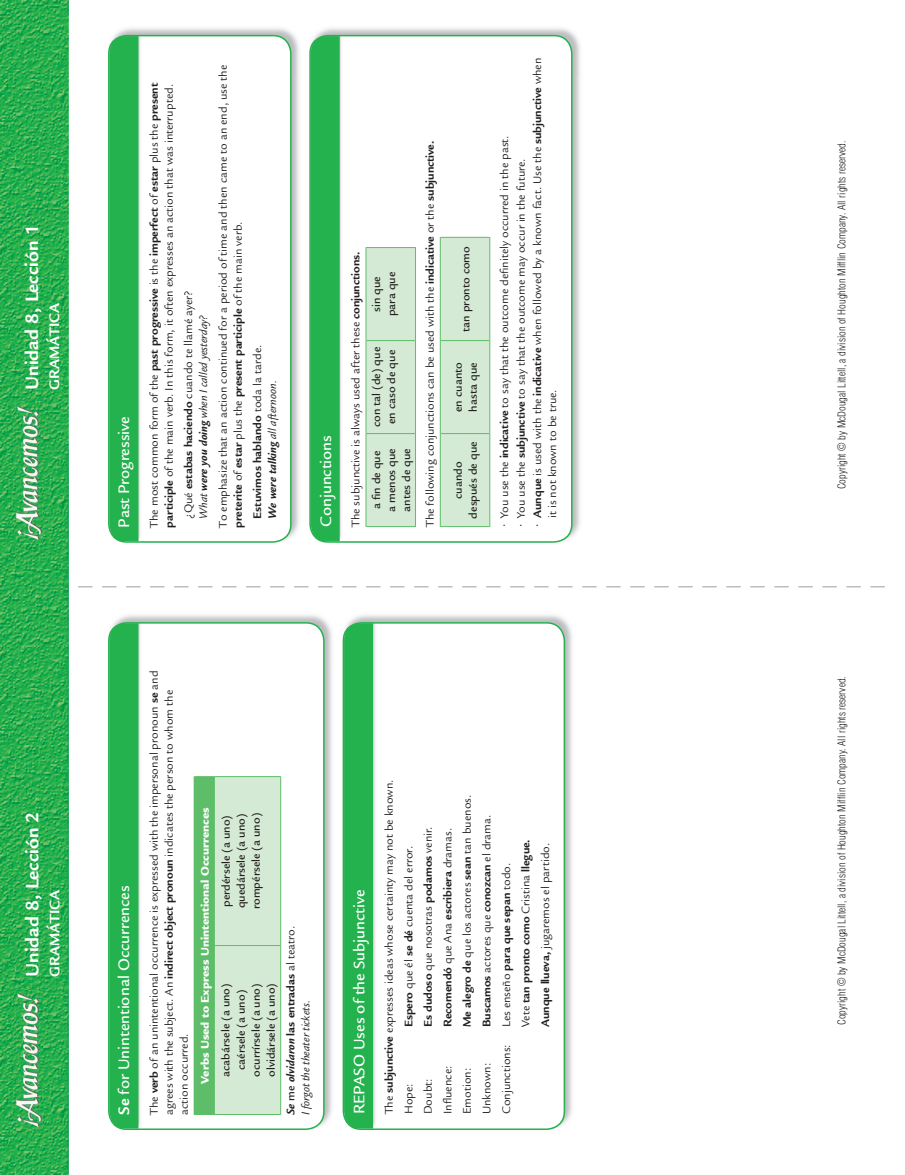
<style>
.page{position:relative;width:905px;height:1175px;background:#fff}
.page>*{position:absolute;margin:0;border:0;box-sizing:border-box;transform-origin:0 0}
.t1{font:700 19.5px "Legacy Sans";color:#fff}
.t2{font:500 16.5px "Legacy Sans";color:#fff}
.t3{font:700 15px "Legacy Sans";color:#fff}
.t4{font:12px/15px "Legacy Sans";color:#231f20}
.t5{font:500 12px/15px "Legacy Sans";color:#231f20}
.t6{font:italic 12px/15px "Legacy Sans";color:#231f20}
.t7{font:700 12px/15px "Legacy Sans";color:#231f20}
.t8{font:900 12px "Legacy Sans";color:#fff}
.t9{font:300 condensed 10.5px "Helvetica";color:#231f20}
.s1{font-weight:700}
.s2{font-style:normal}
.s3{font-weight:700;font-style:normal}
.s4{font-weight:400}
.s5{font-style:italic}
.s6{font-weight:400;font-style:italic}
.s7{font-weight:500}
.s8{font-weight:500;font-style:normal}
</style>
<div class="page">
<svg style="left:78px;top:586px;width:807px;height:1px"></svg>
<img style="left:0;top:0;width:69px;height:1174px">
<img style="left:15px;top:404px;width:28px;height:139px">
<img style="left:15px;top:991px;width:28px;height:139px">
<img style="left:108px;top:28px;width:191px;height:48px">
<img style="left:277px;top:76px;width:22px;height:467px">
<div style="left:109px;top:36px;width:182px;height:506px;background:#fff;border-radius:18px"></div>
<img style="left:138px;top:38px;width:3px;height:502px">
<div style="left:109px;top:36px;width:29px;height:505px;background:#23b24d"></div>
<div style="left:108px;top:35px;width:183px;height:508px;border:2px solid #23b24d;border-radius:18px"></div>
<img style="left:309px;top:28px;width:271px;height:48px">
<img style="left:558px;top:76px;width:22px;height:467px">
<div style="left:310px;top:36px;width:261px;height:506px;background:#fff;border-radius:18px"></div>
<img style="left:310px;top:36px;width:32px;height:503px">
<div style="left:311px;top:36px;width:29px;height:505px;background:#23b24d"></div>
<div style="left:309px;top:35px;width:263px;height:508px;border:2px solid #23b24d;border-radius:18px"></div>
<div style="left:366px;top:248px;width:49px;height:278px;background:#d5ead4"></div>
<hr style="left:366px;top:433px;width:49px;height:1px;background:#5ebd69">
<hr style="left:366px;top:340px;width:49px;height:1px;background:#5ebd69">
<hr style="left:366px;top:247px;width:49px;height:1px;background:#5ebd69">
<hr style="left:365px;top:433px;width:1px;height:94px;background:#5ebd69">
<hr style="left:366px;top:526px;width:49px;height:1px;background:#5ebd69">
<hr style="left:365px;top:340px;width:1px;height:93px;background:#5ebd69">
<hr style="left:365px;top:247px;width:1px;height:93px;background:#5ebd69">
<hr style="left:415px;top:433px;width:1px;height:94px;background:#5ebd69">
<hr style="left:415px;top:340px;width:1px;height:93px;background:#5ebd69">
<hr style="left:415px;top:247px;width:1px;height:93px;background:#5ebd69">
<div style="left:441px;top:238px;width:48px;height:288px;background:#d5ead4"></div>
<hr style="left:440px;top:433px;width:49px;height:1px;background:#5ebd69">
<hr style="left:440px;top:340px;width:49px;height:1px;background:#5ebd69">
<hr style="left:440px;top:237px;width:49px;height:1px;background:#5ebd69">
<hr style="left:440px;top:433px;width:1px;height:94px;background:#5ebd69">
<hr style="left:440px;top:526px;width:49px;height:1px;background:#5ebd69">
<hr style="left:440px;top:340px;width:1px;height:93px;background:#5ebd69">
<hr style="left:440px;top:237px;width:1px;height:103px;background:#5ebd69">
<hr style="left:489px;top:433px;width:1px;height:94px;background:#5ebd69">
<hr style="left:489px;top:340px;width:1px;height:93px;background:#5ebd69">
<hr style="left:489px;top:237px;width:1px;height:103px;background:#5ebd69">
<img style="left:108px;top:615px;width:224px;height:48px">
<img style="left:310px;top:663px;width:22px;height:467px">
<div style="left:109px;top:623px;width:215px;height:506px;background:#fff;border-radius:18px"></div>
<img style="left:138px;top:625px;width:3px;height:502px">
<div style="left:109px;top:623px;width:29px;height:505px;background:#23b24d"></div>
<div style="left:108px;top:622px;width:216px;height:508px;border:2px solid #23b24d;border-radius:18px"></div>
<hr style="left:215px;top:1114px;width:65px;height:1px;background:#5ebd69">
<svg style="left:194px;top:776px;width:87px;height:338px;background:#b6deb8"></svg>
<img style="left:348px;top:615px;width:224px;height:48px">
<img style="left:551px;top:663px;width:21px;height:467px">
<div style="left:343px;top:623px;width:221px;height:506px;background:#fff;border-radius:18px"></div>
<img style="left:373px;top:625px;width:3px;height:502px">
<div style="left:344px;top:623px;width:29px;height:505px;background:#23b24d"></div>
<div style="left:342px;top:622px;width:223px;height:508px;border:2px solid #23b24d;border-radius:18px"></div>
<h1 class="t1" style="left:21px;top:390px;width:167px;rotate:-90deg">Unidad 8, Lección 1</h1>
<p class="t3" style="left:46px;top:390px;width:89px;rotate:-90deg">GRAMÁTICA</p>
<h1 class="t1" style="left:21px;top:977px;width:167px;rotate:-90deg">Unidad 8, Lección 2</h1>
<p class="t3" style="left:46px;top:977px;width:89px;rotate:-90deg">GRAMÁTICA</p>
<h2 class="t2" style="left:115px;top:527px;width:113px;rotate:-90deg">Past Progressive</h2>
<p class="t4" style="left:147px;top:527px;width:446px;rotate:-90deg">The most common form of the <span class="s1">past progressive</span> is the <span class="s1">imperfect</span> of <span class="s1">estar</span> plus the <span class="s1">present participle</span> of the main verb. In this form, it often expresses an action that was interrupted.</p>
<p class="t4" style="left:216px;top:527px;width:464px;rotate:-90deg">To emphasize that an action continued for a period of time and then came to an end, use the <span class="s1">preterite</span> of <span class="s1">estar</span> plus the <span class="s1">present participle</span> of the main verb.</p>
<p class="t6" style="left:181px;top:518px;width:230px;rotate:-90deg"><span class="s2">¿Qué</span> <span class="s3">estabas haciendo</span> <span class="s2">cuando te llamé ayer?<br></span>What <span class="s1">were you doing</span> when I called yesterday?</p>
<p class="t7" style="left:250px;top:518px;width:175px;rotate:-90deg">Estuvimos hablando <span class="s4">toda la tarde.<br></span><span class="s5">We were talking</span> <span class="s6">all afternoon.</span></p>
<h2 class="t2" style="left:316px;top:527px;width:93px;rotate:-90deg">Conjunctions</h2>
<p class="t4" style="left:345px;top:509px;width:259px;line-height:20.5px;text-indent:-18px;rotate:-90deg">The subjunctive is always used after these <span class="s1">conjunctions. </span><span class="s7">a fin de que</span></p>
<p class="t5" style="left:369px;top:316px;width:46px;text-align:center;rotate:-90deg">sin que para que</p>
<p class="t5" style="left:369px;top:427px;width:82px;rotate:-90deg">con tal (de) que en caso de que</p>
<p class="t5" style="left:384px;top:512px;width:65px;rotate:-90deg">a menos que antes de que</p>
<p class="t4" style="left:423px;top:527px;width:388px;rotate:-90deg">The following conjunctions can be used with the <span class="s1">indicative</span> or the <span class="s1">subjunctive.</span></p>
<p class="t5" style="left:458px;top:332px;width:87px;rotate:-90deg">tan pronto como</p>
<p class="t5" style="left:450px;top:412px;width:51px;rotate:-90deg">en cuanto hasta que</p>
<p class="t5" style="left:450px;top:518px;width:78px;text-align:center;rotate:-90deg">cuando después de que</p>
<p class="t4" style="left:530px;top:518px;width:461px;text-indent:-9px;rotate:-90deg">• <span class="s1">Aunque</span> is used with the <span class="s1">indicative</span> when followed by a known fact. Use the <span class="s1">subjunctive</span> when it is not known to be true.</p>
<p class="t4" style="left:497px;top:527px;width:393px;rotate:-90deg">• You use the <span class="s1">indicative</span> to say that the outcome definitely occurred in the past.</p>
<p class="t4" style="left:513px;top:527px;width:370px;rotate:-90deg">• You use the <span class="s1">subjunctive</span> to say that the outcome may occur in the future.</p>
<h2 class="t2" style="left:115px;top:1114px;width:231px;rotate:-90deg"><span class="s1">Se</span> for Unintentional Occurrences</h2>
<p class="t4" style="left:147px;top:1114px;width:446px;rotate:-90deg">The <span class="s1">verb</span> of an unintentional occurrence is expressed with the impersonal pronoun <span class="s1">se</span> and agrees with the subject. An <span class="s1">indirect object pronoun</span> indicates the person to whom the action occurred.</p>
<p class="t8" style="left:198px;top:1084px;width:278px;rotate:-90deg">Verbs Used to Express Unintentional Occurrences</p>
<p class="t5" style="left:218px;top:909px;width:98px;rotate:-90deg">perdérsele (a uno) quedársele (a uno) rompérsele (a uno)</p>
<p class="t5" style="left:218px;top:1076px;width:95px;text-align:center;rotate:-90deg">acabársele (a uno) caérsele (a uno) ocurrírsele (a uno) olvidársele (a uno)</p>
<p class="t6" style="left:283px;top:1114px;width:190px;rotate:-90deg"><span class="s1">Se</span> <span class="s8">me</span> <span class="s1">olvidaron</span> <span class="s3">las entradas</span> <span class="s2">al teatro.<br></span>I forgot the theater tickets.</p>
<h2 class="t2" style="left:350px;top:1114px;width:226px;rotate:-90deg">REPASO Uses of the Subjunctive</h2>
<p class="t4" style="left:379px;top:1114px;width:336px;line-height:19.5px;rotate:-90deg">The <span class="s1">subjunctive</span> expresses ideas whose certainty may not be known.<br>Hope:</p>
<p class="t4" style="left:401px;top:1027px;width:183px;rotate:-90deg"><span class="s1">Espero</span> que él <span class="s1">se dé</span> cuenta del error.</p>
<p class="t4" style="left:421px;top:1027px;width:202px;rotate:-90deg"><span class="s1">Es dudoso</span> que nosotras <span class="s1">podamos</span> venir.</p>
<p class="t7" style="left:440px;top:1027px;width:201px;rotate:-90deg">Recomendó <span class="s4">que Ana</span> escribiera <span class="s4">dramas.</span></p>
<p class="t4" style="left:421px;top:1114px;width:37px;rotate:-90deg">Doubt:</p>
<p class="t4" style="left:440px;top:1114px;width:50px;rotate:-90deg">Influence:</p>
<p class="t4" style="left:460px;top:1027px;width:234px;rotate:-90deg"><span class="s1">Me alegro de</span> que los actores <span class="s1">sean</span> tan buenos.</p>
<p class="t4" style="left:479px;top:1027px;width:214px;rotate:-90deg"><span class="s1">Buscamos</span> actores que <span class="s1">conozcan</span> el drama.</p>
<p class="t4" style="left:460px;top:1114px;width:48px;rotate:-90deg">Emotion:</p>
<p class="t4" style="left:479px;top:1114px;width:53px;rotate:-90deg">Unknown:</p>
<p class="t4" style="left:496px;top:1027px;width:189px;line-height:19.5px;rotate:-90deg">Les enseño <span class="s1">para que sepan</span> todo.<br>Vete <span class="s1">tan pronto como</span> Cristina <span class="s1">llegue.<br>Aunque llueva,</span> jugaremos el partido.</p>
<p class="t4" style="left:499px;top:1114px;width:71px;rotate:-90deg">Conjunctions:</p>
<p class="t9" style="left:835px;top:489px;width:350px;rotate:-90deg">Copyright © by McDougal Littell, a division of Houghton Mifflin Company. All rights reserved.</p>
<p class="t9" style="left:835px;top:1025px;width:350px;rotate:-90deg">Copyright © by McDougal Littell, a division of Houghton Mifflin Company. All rights reserved.</p>
</div>
